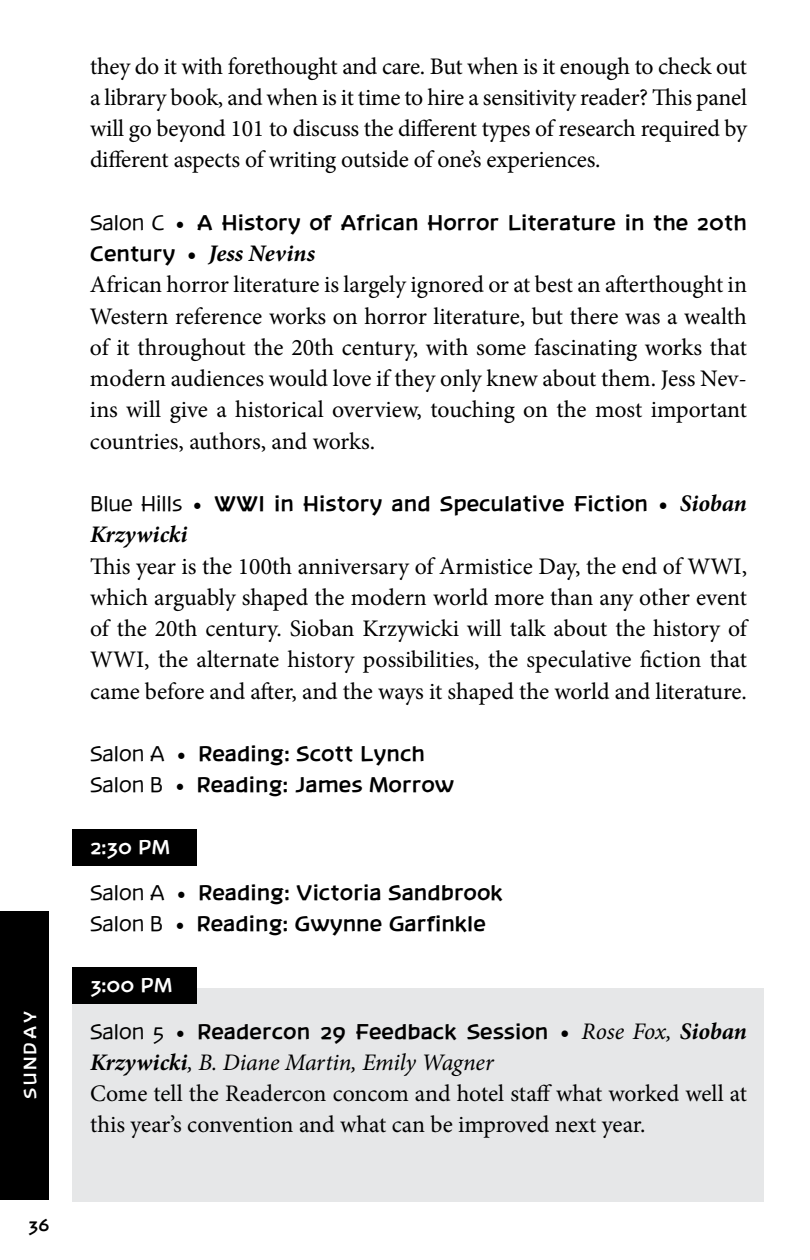
<style>
.page{position:relative;width:810px;height:1260px;background:#fff}
.page>*{position:absolute;margin:0;border:0;box-sizing:border-box;transform-origin:0 0}
.t1{font:23.75px/31.2px "Minion Pro";letter-spacing:-.005em;color:#000;text-align:justify}
.t2{font:italic 700 23.75px "Minion Pro";color:#000}
.t3{font:700 21.25px/31.2px "Banksia";color:#000}
.t4{font:700 20px "Banksia";color:#fff}
.t5{font:700 17.5px "Banksia";letter-spacing:.15em;color:#fff}
.t6{font:700 17.5px "Banksia";color:#000}
.s1{font-weight:400}
.s2{font-family:"Minion Pro";font-weight:400;font-size:23.75px}
.s3{font-family:"Banksia";font-weight:700;font-size:21.25px}
.s4{font-weight:700}
.s5{font-weight:700;font-style:italic}
.s6{font-family:"Minion Pro";font-size:23.75px}
.s7{font-family:"Minion Pro";font-style:italic;font-size:23.75px}
.s8{font-family:"Minion Pro";font-weight:400;font-style:italic;font-size:23.75px}
.s9{font-style:italic}
</style>
<div class="page">
<div style="left:72px;top:988px;width:691px;height:214px;background:#e6e7e8"></div>
<div style="left:0;top:911px;width:49px;height:288px;background:#000"></div>
<div style="left:72px;top:829px;width:124px;height:36px;background:#000"></div>
<div style="left:72px;top:968px;width:124px;height:36px;background:#000"></div>
<p class="t5" style="left:20px;top:1099px;width:89px;rotate:-90deg">SUNDAY</p>
<p class="t6" style="left:28px;top:1215px;width:23px">36</p>
<p class="t1" style="left:90px;top:50px;width:659px">they do it with forethought and care. But when is it enough to check out a library book, and when is it time to hire a sensitivity reader? This panel will go beyond 101 to discuss the different types of research required by different aspects of writing outside of one’s experiences.</p>
<p class="t3" style="left:90px;top:207px;width:658px"><span class="s1">Salon C</span> <span class="s2">•</span> A History of African Horror Literature in the 20th</p>
<p class="t1" style="left:90px;top:238px;width:659px;text-align:left"><span class="s3">Century</span> <span class="s4">•</span> <span class="s5">Jess Nevins<br></span>African horror literature is largely ignored or at best an afterthought in Western reference works on horror literature, but there was a wealth of it throughout the 20th century, with some fascinating works that modern audiences would love if they only knew about them. Jess Nev&shy;ins will give a historical overview, touching on the most important countries, authors, and works.</p>
<p class="t3" style="left:90px;top:488px;width:659px"><span class="s1">Blue Hills</span> <span class="s2">•</span> WWI in History and Speculative Fiction <span class="s6">•</span> <span class="s7">Sioban</span></p>
<p class="t2" style="left:90px;top:518px;width:99px">Krzywicki</p>
<p class="t1" style="left:90px;top:550px;width:659px">This year is the 100th anniversary of Armistice Day, the end of WWI, which arguably shaped the modern world more than any other event of the 20th century. Sioban Krzywicki will talk about the history of WWI, the alternate history possibilities, the speculative fiction that came before and after, and the ways it shaped the world and literature.</p>
<p class="t3" style="left:90px;top:738px;width:366px"><span class="s1">Salon A</span> <span class="s2">•</span> Reading: Scott Lynch<br><span class="s1">Salon B</span> <span class="s2">•</span> Reading: James Morrow</p>
<p class="t4" style="left:90px;top:835px;width:81px">2:30 PM</p>
<p class="t3" style="left:90px;top:877px;width:414px"><span class="s1">Salon A</span> <span class="s2">•</span> Reading: Victoria Sandbrook<br><span class="s1">Salon B</span> <span class="s2">•</span> Reading: Gwynne Garfinkle</p>
<p class="t4" style="left:90px;top:974px;width:84px">3:00 PM</p>
<p class="t3" style="left:90px;top:1016px;width:659px"><span class="s1">Salon 5</span> <span class="s2">•</span> Readercon 29 Feedback Session <span class="s6">•</span> <span class="s8">Rose Fox,</span> <span class="s7">Sioban</span></p>
<p class="t1" style="left:90px;top:1047px;width:659px;text-align:left"><span class="s5">Krzywicki</span><span class="s9">, B. Diane Martin, Emily Wagner<br></span>Come tell the Readercon concom and hotel staff what worked well at this year’s convention and what can be improved next year.</p>
</div>
